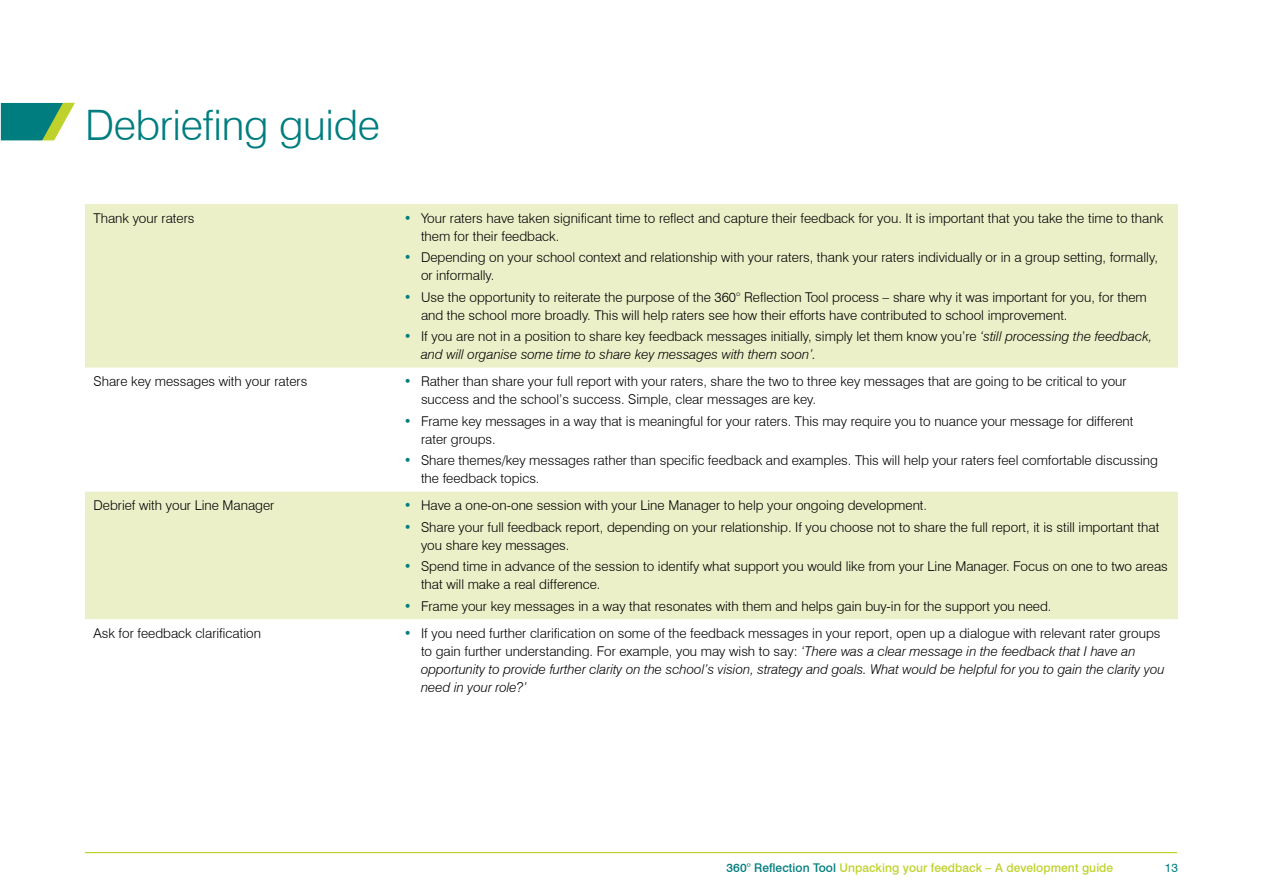
<style>
.page{position:relative;width:1263px;height:893px;background:#fff}
.page>*{position:absolute;margin:0;border:0;box-sizing:border-box;transform-origin:0 0}
.t1{font:300 42px "Swiss 721 BT";letter-spacing:-.01em;color:#007d7f}
.t2{font:300 13.5px/18px "Swiss 721 BT";color:#000}
.t3{font:italic 300 13.5px/18px "Swiss 721 BT";color:#000}
.t4{font:500 12px "Swiss 721 BT";letter-spacing:.005em;color:#bfd22b}
.t5{font:12px "Swiss 721 BT";color:#007d7f}
.s1{font-weight:700;color:#007d7f}
.s2{font-weight:700;font-style:normal;color:#007d7f}
.s3{font-style:normal}
.s4{color:#007d7f}
</style>
<div class="page">
<hr style="left:85px;top:852px;width:1092px;height:1px;background:#bfd22b">
<svg style="left:1px;top:103px;width:74px;height:37px"></svg>
<svg style="left:85px;top:204px;width:1093px;height:415px;fill:#ebf0c9"></svg>
<h1 class="t1" style="left:85px;top:100px;width:297px">Debriefing guide</h1>
<p class="t2" style="left:94px;top:209px;width:102px">Thank your raters</p>
<p class="t2" style="left:421px;top:209px;width:744px;text-indent:-17px"><span class="s1">•</span> Your raters have taken significant time to reflect and capture their feedback for you. It is important that you take the time to thank them for their feedback.</p>
<p class="t2" style="left:421px;top:248px;width:738px;text-indent:-17px"><span class="s1">•</span> Depending on your school context and relationship with your raters, thank your raters individually or in a group setting, formally, or informally.</p>
<p class="t2" style="left:421px;top:288px;width:727px;text-indent:-17px"><span class="s1">•</span> Use the opportunity to reiterate the purpose of the 360° Reflection Tool process – share why it was important for you, for them and the school more broadly. This will help raters see how their efforts have contributed to school improvement.</p>
<p class="t3" style="left:421px;top:327px;width:733px;text-indent:-17px"><span class="s2">•</span> <span class="s3">If you are not in a position to share key feedback messages initially, simply let them know you’re</span> ‘still processing the feedback, and will organise some time to share key messages with them soon’.</p>
<p class="t2" style="left:94px;top:372px;width:215px">Share key messages with your raters</p>
<p class="t2" style="left:421px;top:372px;width:707px;text-indent:-17px"><span class="s1">•</span> Rather than share your full report with your raters, share the two to three key messages that are going to be critical to your success and the school’s success. Simple, clear messages are key.</p>
<p class="t2" style="left:421px;top:412px;width:714px;text-indent:-17px"><span class="s1">•</span> Frame key messages in a way that is meaningful for your raters. This may require you to nuance your message for different rater groups.</p>
<p class="t2" style="left:421px;top:451px;width:738px;text-indent:-17px"><span class="s1">•</span> Share themes/key messages rather than specific feedback and examples. This will help your raters feel comfortable discussing the feedback topics.</p>
<p class="t2" style="left:94px;top:496px;width:182px">Debrief with your Line Manager</p>
<p class="t2" style="left:404px;top:496px;width:525px"><span class="s1">•</span> Have a one-on-one session with your Line Manager to help your ongoing development.</p>
<p class="t2" style="left:421px;top:518px;width:740px;text-indent:-17px"><span class="s1">•</span> Share your full feedback report, depending on your relationship. If you choose not to share the full report, it is still important that you share key messages.</p>
<p class="t2" style="left:421px;top:557px;width:748px;text-indent:-17px"><span class="s1">•</span> Spend time in advance of the session to identify what support you would like from your Line Manager. Focus on one to two areas that will make a real difference.</p>
<p class="t2" style="left:404px;top:597px;width:649px"><span class="s1">•</span> Frame your key messages in a way that resonates with them and helps gain buy-in for the support you need.</p>
<p class="t2" style="left:94px;top:624px;width:169px">Ask for feedback clarification</p>
<p class="t3" style="left:421px;top:624px;width:745px;text-indent:-17px"><span class="s2">•</span> <span class="s3">If you need further clarification on some of the feedback messages in your report, open up a dialogue with relevant rater groups to gain further understanding. For example, you may wish to say:</span> ‘There was a clear message in the feedback that I have an opportunity to provide further clarity on the school’s vision, strategy and goals. What would be helpful for you to gain the clarity you need in your role?’</p>
<p class="t4" style="left:726px;top:860px;width:388px"><span class="s4">360° Reflection Tool</span> Unpacking your feedback – A development guide</p>
<p class="t5" style="left:1165px;top:860px;width:15px">13</p>
</div>
